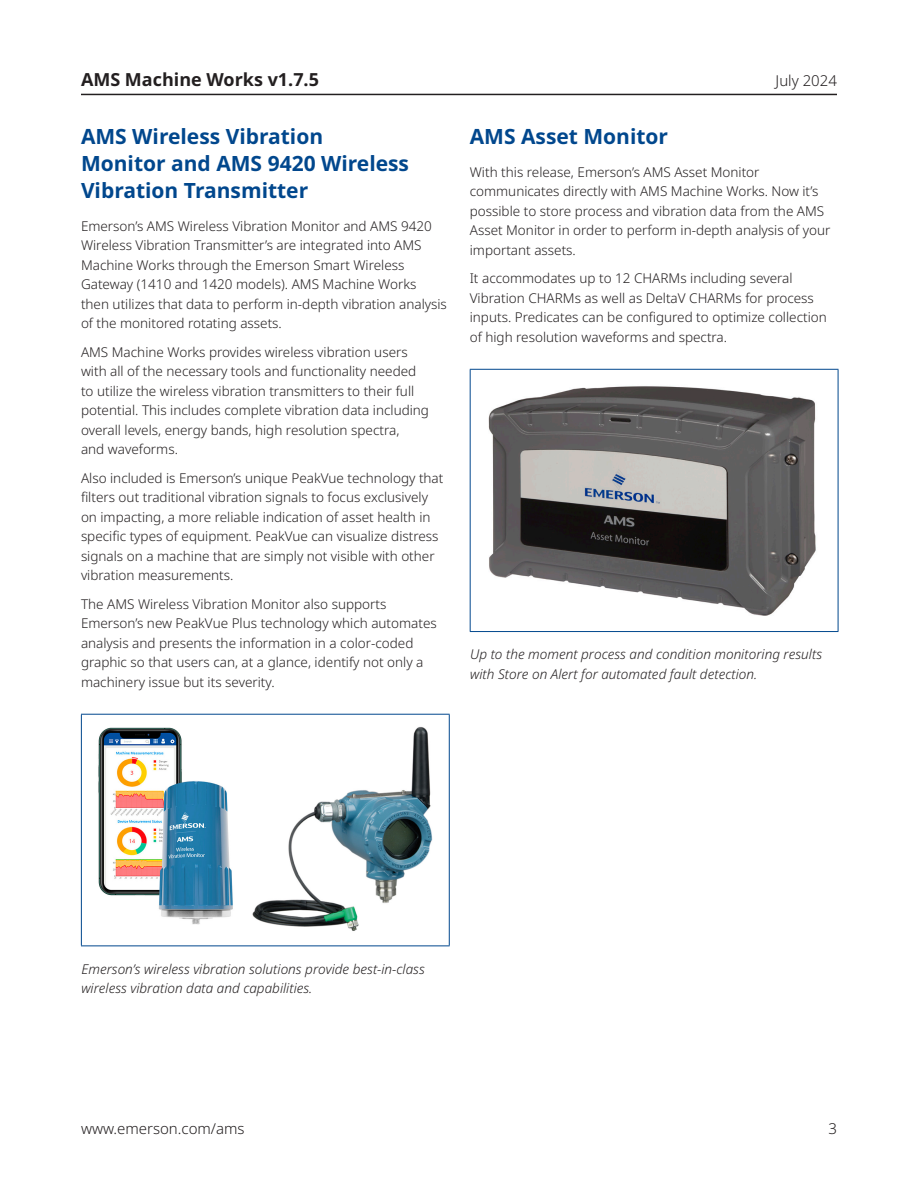
<style>
.page{position:relative;width:918px;height:1188px;background:#fff}
.page>*{position:absolute;margin:0;border:0;box-sizing:border-box;transform-origin:0 0}
.Subhead_1{font:700 21px/27px "Noto Sans";color:#01478d}
.t1{font:700 18px "Noto Sans";color:#231f20}
.t2{font:300 15px "Noto Sans";color:#231f20}
.Body_Text{font:300 13.5px/19.5px "Noto Sans";color:#231f20}
.Image_Illustration_Caption{font:italic 300 13.5px/19.5px "Noto Sans";color:#231f20}
</style>
<div class="page">
<hr style="left:81px;top:94px;width:756px;height:1px;background:#231f20">
<hr style="left:81px;top:714px;width:369px;height:1px;background:#01478d">
<hr style="left:81px;top:715px;width:1px;height:231px;background:#01478d">
<hr style="left:449px;top:715px;width:1px;height:231px;background:#01478d">
<hr style="left:81px;top:946px;width:369px;height:1px;background:#01478d">
<img style="left:98px;top:726px;width:335px;height:205px">
<hr style="left:470px;top:369px;width:368px;height:1px;background:#01478d">
<hr style="left:470px;top:370px;width:1px;height:261px;background:#01478d">
<hr style="left:838px;top:370px;width:1px;height:261px;background:#01478d">
<hr style="left:470px;top:631px;width:368px;height:1px;background:#01478d">
<img style="left:488px;top:386px;width:328px;height:230px">
<h2 class="t1" style="left:81px;top:69px;width:240px">AMS Machine Works v1.7.5</h2>
<p class="t2" style="left:776px;top:72px;width:63px">July 2024</p>
<p class="Subhead_1" style="left:81px;top:123px;width:330px">AMS Wireless Vibration<br>Monitor and AMS 9420 Wireless<br>Vibration Transmitter</p>
<p class="Body_Text" style="left:81px;top:217px;width:367px">Emerson’s AMS Wireless Vibration Monitor and AMS 9420<br>Wireless Vibration Transmitter’s are integrated into AMS Machine Works through the Emerson Smart Wireless Gateway (1410 and 1420 models). AMS Machine Works then utilizes that data to perform in-depth vibration analysis of the monitored rotating assets.</p>
<p class="Body_Text" style="left:81px;top:343px;width:350px">AMS Machine Works provides wireless vibration users with all of the necessary tools and functionality needed to utilize the wireless vibration transmitters to their full potential. This includes complete vibration data including overall levels, energy bands, high resolution spectra,<br>and waveforms.</p>
<p class="Body_Text" style="left:81px;top:468px;width:364px">Also included is Emerson’s unique PeakVue technology that filters out traditional vibration signals to focus exclusively on impacting, a more reliable indication of asset health in specific types of equipment. PeakVue can visualize distress signals on a machine that are simply not visible with other vibration measurements.</p>
<p class="Body_Text" style="left:81px;top:594px;width:357px">The AMS Wireless Vibration Monitor also supports Emerson’s new PeakVue Plus technology which automates analysis and presents the information in a color-coded graphic so that users can, at a glance, identify not only a machinery issue but its severity.</p>
<p class="Subhead_1" style="left:470px;top:123px;width:200px">AMS Asset Monitor</p>
<p class="Body_Text" style="left:470px;top:163px;width:362px">With this release, Emerson’s AMS Asset Monitor communicates directly with AMS Machine Works. Now it’s possible to store process and vibration data from the AMS Asset Monitor in order to perform in-depth analysis of your important assets.</p>
<p class="Body_Text" style="left:470px;top:269px;width:359px">It accommodates up to 12 CHARMs including several Vibration CHARMs as well as DeltaV CHARMs for process inputs. Predicates can be configured to optimize collection of high resolution waveforms and spectra.</p>
<p class="Image_Illustration_Caption" style="left:470px;top:645px;width:353px">Up to the moment process and condition monitoring results with Store on Alert for automated fault detection.</p>
<p class="Image_Illustration_Caption" style="left:81px;top:959px;width:345px">Emerson’s wireless vibration solutions provide best-in-class wireless vibration data and capabilities.</p>
<p class="t2" style="left:81px;top:1120px;width:165px">www.emerson.com/ams</p>
<p class="t2" style="left:828px;top:1120px;width:10px">3</p>
</div>
